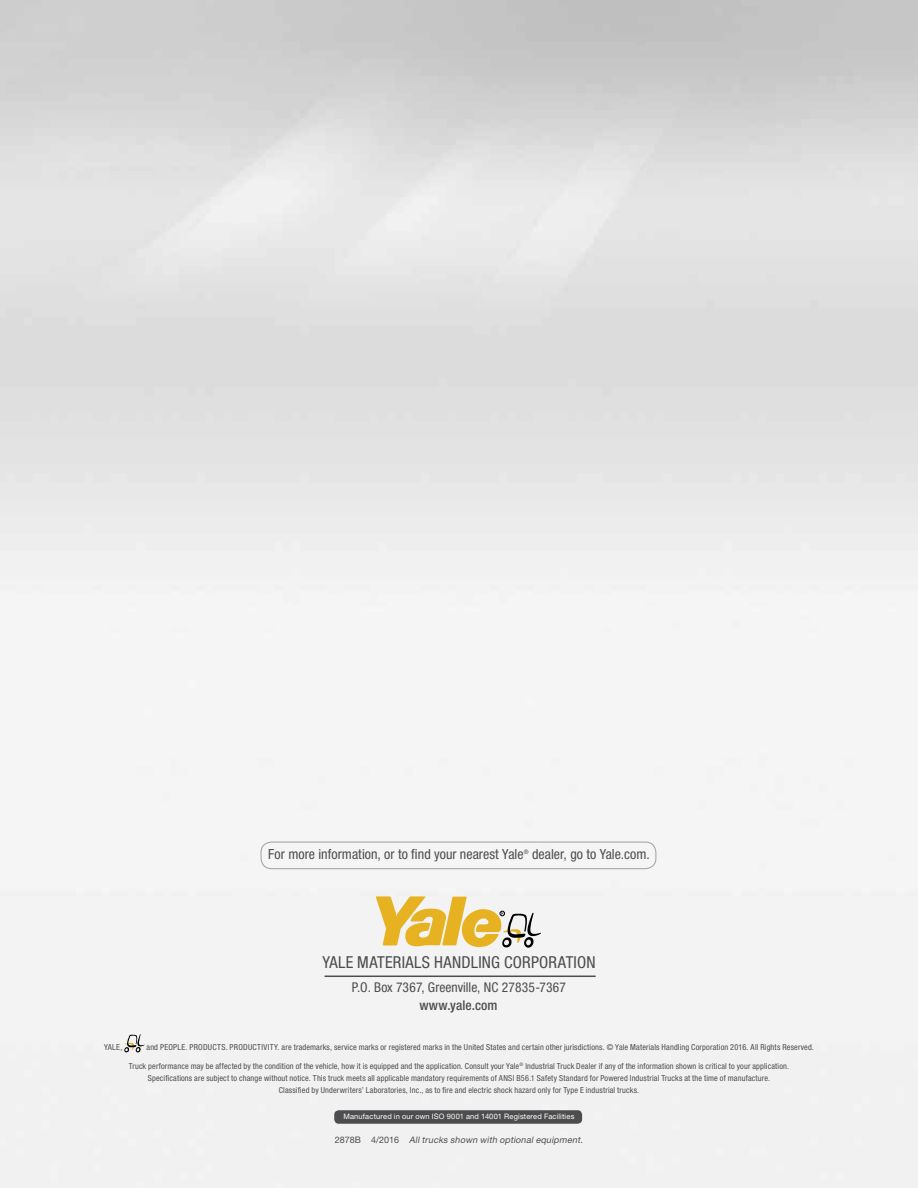
<style>
.page{position:relative;width:918px;height:1188px;background:#fff}
.page>*{position:absolute;margin:0;border:0;box-sizing:border-box;transform-origin:0 0}
.t1{font:condensed 16.5px "Helvetica Neue LT Std";letter-spacing:.015em;color:#4d4d4f}
.t2{font:condensed 13.95px "Helvetica Neue LT Std";letter-spacing:.005em;color:#4d4d4f}
.t3{font:condensed 13.5px "Helvetica Neue LT Std";letter-spacing:.01em;color:#4d4d4f}
.t4{font:500 condensed 13.5px "Helvetica Neue LT Std";letter-spacing:.01em;color:#4d4d4f}
.t5{font:italic 9px "Helvetica Neue LT Std";color:#4d4d4f}
.t6{font:condensed 8.25px/12px "Helvetica Neue LT Std";letter-spacing:.02em;color:#4d4d4f;text-align:center}
.t7{font:7.5px "Helvetica Neue LT Std";letter-spacing:.02em;color:#fff}
.t8{font:condensed 6.15px "Helvetica Neue LT Std";color:#4d4d4f}
.s1{font-style:normal}
</style>
<div class="page">
<hr style="left:325px;top:976px;width:271px;height:1px;background:#4d4d4f">
<div style="left:334px;top:1110px;width:248px;height:14px;background:#4d4d4f;border-radius:4px"></div>
<svg style="left:124px;top:1034px;width:21px;height:18px"></svg>
<div style="left:260px;top:842px;width:396px;height:27px;border:1px solid #4d4d4f;border-radius:10px"></div>
<svg style="left:376px;top:896px;width:165px;height:52px"></svg>
<h2 class="t2" style="left:268px;top:846px;width:257px">For more information, or to find your nearest Yale</h2>
<p class="t8" style="left:524px;top:848px;width:6px">®</p>
<h2 class="t2" style="left:532px;top:846px;width:119px">dealer, go to Yale.com.</h2>
<h1 class="t1" style="left:322px;top:953px;width:275px">YALE MATERIALS HANDLING CORPORATION</h1>
<h3 class="t3" style="left:352px;top:979px;width:216px">P.O. Box 7367, Greenville, NC 27835-7367</h3>
<h3 class="t4" style="left:419px;top:997px;width:80px">www.yale.com</h3>
<p class="t6" style="left:104px;top:1041px;width:20px">YALE,</p>
<p class="t6" style="left:147px;top:1041px;width:669px">and PEOPLE. PRODUCTS. PRODUCTIVITY. are trademarks, service marks or registered marks in the United States and certain other jurisdictions. © Yale Materials Handling Corporation 2016. All Rights Reserved.</p>
<p class="t6" style="left:129px;top:1060px;width:662px">Truck performance may be affected by the condition of the vehicle, how it is equipped and the application. Consult your Yale<sup>®</sup> Industrial Truck Dealer if any of the information shown is critical to your application.<br>Specifications are subject to change without notice. This truck meets all applicable mandatory requirements of ANSI B56.1 Safety Standard for Powered Industrial Trucks at the time of manufacture.<br>Classified by Underwriters’ Laboratories, Inc., as to fire and electric shock hazard only for Type E industrial trucks.</p>
<p class="t7" style="left:343px;top:1112px;width:233px">Manufactured in our own ISO 9001 and 14001 Registered Facilities</p>
<p class="t5" style="left:335px;top:1134px;width:251px"><span class="s1">2 8 7 8 B 4/2 0 1 6</span> All trucks shown with optional equipment.</p>
</div>
